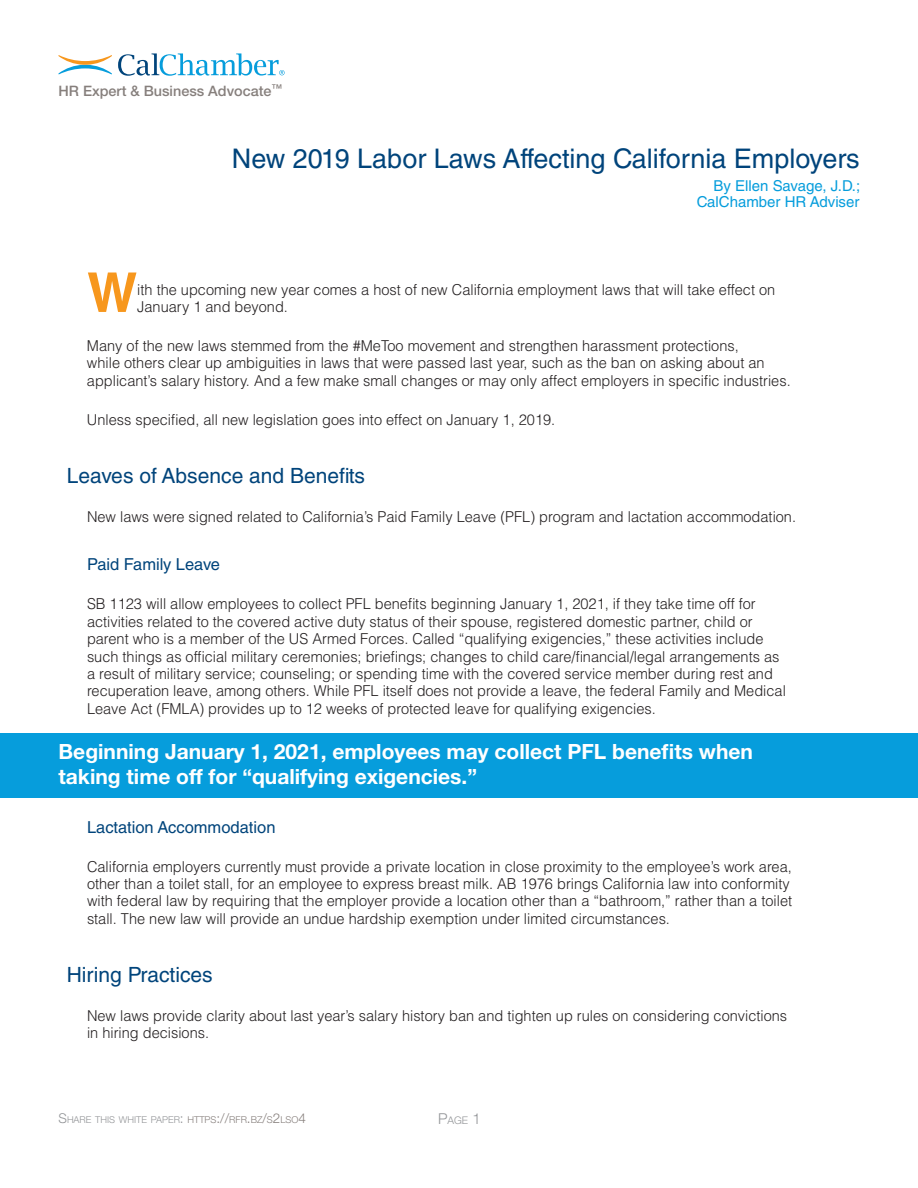
<style>
.page{position:relative;width:918px;height:1188px;background:#fff}
.page>*{position:absolute;margin:0;border:0;box-sizing:border-box;transform-origin:0 0}
.t1{font:700 54.9px "Helvetica LT Std";color:#f7971d}
.t2{font:27px "Helvetica LT Std";color:#00447b}
.t3{font:700 21px/25.2px "Helvetica Neue LT Std";color:#fff}
.t4{font:21px "Helvetica LT Std";color:#00447b}
.t5{font:16.5px "Helvetica LT Std";color:#00447b}
.t6{font:300 15px/17.4px "Helvetica LT Std";color:#231f20}
.t7{font:15px/16.5px "Helvetica LT Std";color:#069ddc;text-align:right}
.t8{font:500 14.4px "Helvetica Neue LT Std";color:#867f7c}
.t9{font:300 10.5px "Helvetica Neue LT Std";color:#939598}
.t10{font:300 9.45px "Helvetica Neue LT Std";color:#939598}
.s1{font-size:13.5px}
.s2{color:#867f7c}
.s3{font-size:13.5px;color:#867f7c}
.s4{font-size:15px}
</style>
<div class="page">
<svg style="left:58px;top:55px;width:54px;height:19px"></svg>
<svg style="left:118px;top:53px;width:167px;height:23px"></svg>
<div style="left:0;top:733px;width:918px;height:65px;background:#069ddc"></div>
<p class="t8" style="left:58px;top:82px;width:225px">HR Expert &amp; Business Advocate<sup>™</sup></p>
<h2 class="t2" style="left:232px;top:143px;width:629px">New 2019 Labor Laws Affecting California Employers</h2>
<p class="t7" style="left:697px;top:177px;width:165px">By Ellen Savage, J.D.;<br>CalChamber HR Adviser</p>
<h1 class="t1" style="left:87px;top:259px;width:52px">W</h1>
<p class="t6" style="left:137px;top:280px;width:640px">ith the upcoming new year comes a host of new California employment laws that will take effect on<br>January 1 and beyond.</p>
<p class="t6" style="left:87px;top:337px;width:705px">Many of the new laws stemmed from the #MeToo movement and strengthen harassment protections,<br>while others clear up ambiguities in laws that were passed last year, such as the ban on asking about an applicant’s salary history. And a few make small changes or may only affect employers in specific industries.</p>
<p class="t6" style="left:87px;top:411px;width:470px">Unless specified, all new legislation goes into effect on January 1, 2019.</p>
<h3 class="t4" style="left:67px;top:463px;width:300px">Leaves of Absence and Benefits</h3>
<p class="t6" style="left:87px;top:507px;width:711px">New laws were signed related to California’s Paid Family Leave (PFL) program and lactation accommodation.</p>
<p class="t5" style="left:87px;top:555px;width:135px">Paid Family Leave</p>
<p class="t6" style="left:87px;top:595px;width:700px">SB 1123 will allow employees to collect PFL benefits beginning January 1, 2021, if they take time off for activities related to the covered active duty status of their spouse, registered domestic partner, child or parent who is a member of the US Armed Forces. Called “qualifying exigencies,” these activities include such things as official military ceremonies; briefings; changes to child care/financial/legal arrangements as a result of military service; counseling; or spending time with the covered service member during rest and recuperation leave, among others. While PFL itself does not provide a leave, the federal Family and Medical Leave Act (FMLA) provides up to 12 weeks of protected leave for qualifying exigencies.</p>
<h3 class="t3" style="left:58px;top:738px;width:696px">Beginning January 1, 2021, employees may collect PFL benefits when taking time off for “qualifying exigencies.”</h3>
<p class="t5" style="left:87px;top:817px;width:190px">Lactation Accommodation</p>
<p class="t6" style="left:87px;top:857px;width:707px">California employers currently must provide a private location in close proximity to the employee’s work area, other than a toilet stall, for an employee to express breast milk. AB 1976 brings California law into conformity with federal law by requiring that the employer provide a location other than a “bathroom,” rather than a toilet stall. The new law will provide an undue hardship exemption under limited circumstances.</p>
<h3 class="t4" style="left:67px;top:962px;width:147px">Hiring Practices</h3>
<p class="t6" style="left:87px;top:1007px;width:702px">New laws provide clarity about last year’s salary history ban and tighten up rules on considering convictions in hiring decisions.</p>
<p class="t10" style="left:58px;top:1114px;width:249px"><span class="s1">S</span>HARE THIS WHITE PAPER<span class="s1">:</span> <span class="s2">HTTPS</span><span class="s3">://</span><span class="s2">RFR</span><span class="s3">.</span><span class="s2">BZ</span><span class="s3">/</span><span class="s2">S</span><span class="s3">2</span><span class="s2">LSO</span><span class="s3">4</span></p>
<p class="t9" style="left:438px;top:1114px;width:44px"><span class="s4">P</span>AGE <span class="s4">1</span></p>
</div>
